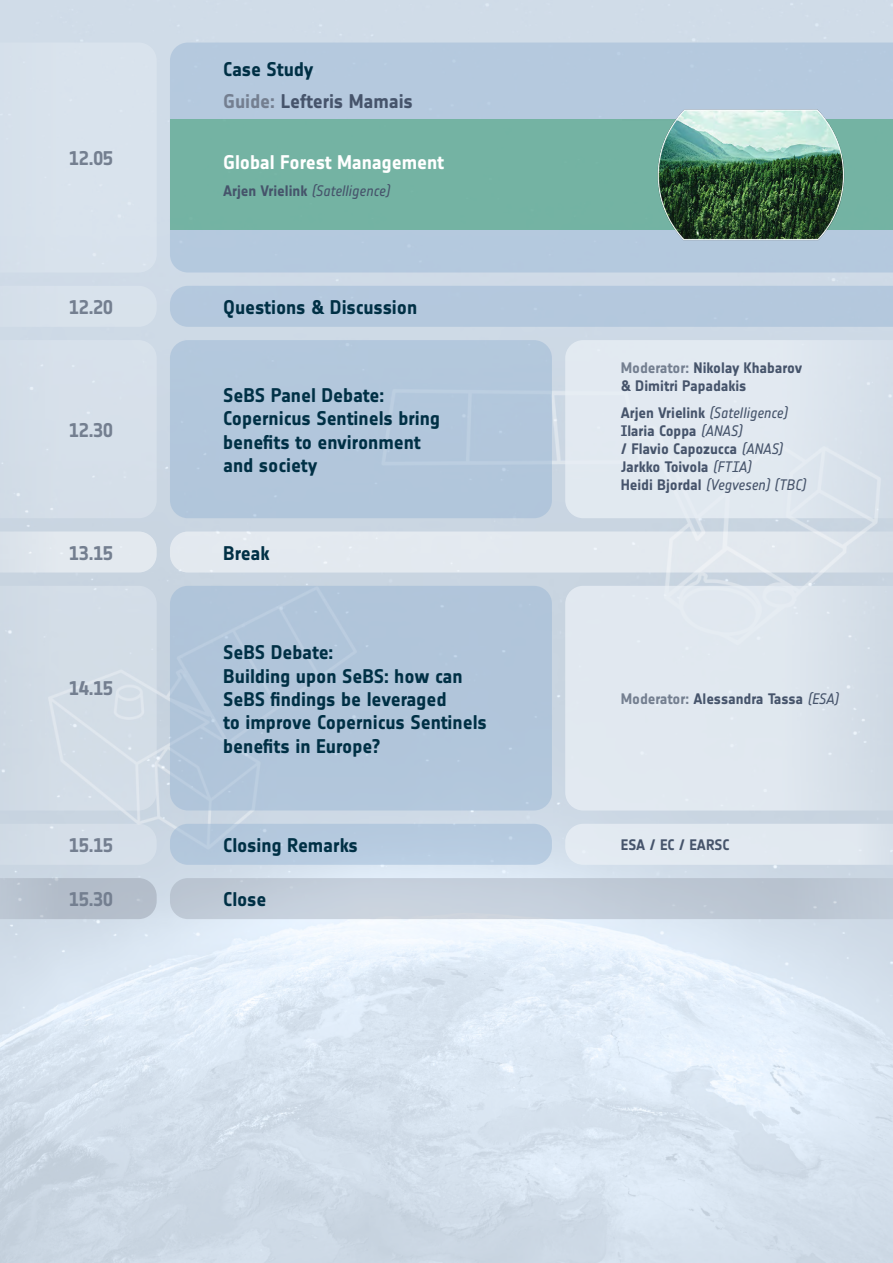
<style>
.page{position:relative;width:893px;height:1263px;background:#fff}
.page>*{position:absolute;margin:0;border:0;box-sizing:border-box;transform-origin:0 0}
.t1{font:700 19.5px/23.4px "Notes Esa";letter-spacing:-.005em;color:#003045}
.t2{font:700 19.5px "Notes Esa";color:#747f90}
.t3{font:700 19.5px/31.8px "Notes Esa";letter-spacing:-.005em;color:#46546b}
.t4{font:700 19.5px "Notes Esa";letter-spacing:-.005em;color:#fff}
.t5{font:700 15px/18px "Notes Esa";letter-spacing:-.005em;color:#46546b}
.t6{font:italic 15px "Notes Esa";letter-spacing:-.01em;color:#46546b}
.s1{color:#003045}
.s2{color:#747f90}
.s3{font-weight:700;font-style:normal}
.s4{font-weight:400;font-style:italic}
</style>
<div class="page">
<img style="left:0;top:0;width:893px;height:1263px">
<div style="left:0;top:586px;width:157px;height:224px;background:#d3dde6"></div>
<div style="left:170px;top:586px;width:382px;height:224px;background:#b1c5da;border-radius:18px"></div>
<svg style="left:565px;top:586px;width:328px;height:224px;background:#dde5ed"></svg>
<div style="left:0;top:824px;width:157px;height:41px;background:#d5dee9"></div>
<svg style="left:0;top:531px;width:157px;height:41px;background:#e0e6ed"></svg>
<div style="left:0;top:878px;width:157px;height:41px;background:#b4becb"></div>
<div style="left:170px;top:824px;width:382px;height:41px;background:#b5cadf;border-radius:18px"></div>
<svg style="left:170px;top:531px;width:723px;height:41px;background:#e1e8ee"></svg>
<svg style="left:170px;top:878px;width:723px;height:41px;background:#c1cbd8"></svg>
<div style="left:565px;top:824px;width:328px;height:41px;background:#e2e9f1"></div>
<div style="left:0;top:340px;width:157px;height:178px;background:#d6dfea"></div>
<div style="left:170px;top:340px;width:382px;height:178px;background:#b2c7dc;border-radius:18px"></div>
<svg style="left:565px;top:340px;width:328px;height:178px;background:#dfe7ef"></svg>
<div style="left:170px;top:43px;width:723px;height:229px;background:#b5c9de"></div>
<div style="left:170px;top:119px;width:723px;height:111px;background:#74b3a3"></div>
<img style="left:623px;top:104px;width:252px;height:141px">
<div style="left:0;top:43px;width:157px;height:229px;background:#d9e3ed"></div>
<div style="left:0;top:286px;width:157px;height:41px;background:#d8e2eb"></div>
<div style="left:170px;top:286px;width:723px;height:41px;background:#b4c8dd"></div>
<p class="t2" style="left:69px;top:147px;width:45px">12.05</p>
<p class="t3" style="left:223px;top:53px;width:191px"><span class="s1">Case Study<br></span><span class="s2">Guide:</span> Lefteris Mamais</p>
<p class="t4" style="left:223px;top:151px;width:222px">Global Forest Management</p>
<p class="t6" style="left:223px;top:182px;width:168px"><span class="s3">Arjen Vrielink</span> (Satelligence)</p>
<p class="t2" style="left:69px;top:296px;width:45px">12.20</p>
<p class="t1" style="left:223px;top:296px;width:196px">Questions &amp; Discussion</p>
<p class="t2" style="left:69px;top:419px;width:45px">12.30</p>
<p class="t2" style="left:69px;top:542px;width:45px">13.15</p>
<p class="t2" style="left:69px;top:677px;width:45px">14.15</p>
<p class="t2" style="left:69px;top:834px;width:45px">15.15</p>
<p class="t2" style="left:69px;top:888px;width:45px">15.30</p>
<p class="t1" style="left:223px;top:383px;width:219px">SeBS Panel Debate:<br>Copernicus Sentinels bring benefits to environment and society</p>
<p class="t1" style="left:223px;top:541px;width:48px">Break</p>
<p class="t1" style="left:223px;top:641px;width:265px">SeBS Debate:<br>Building upon SeBS: how can<br>SeBS findings be leveraged<br>to improve Copernicus Sentinels benefits in Europe?</p>
<p class="t1" style="left:223px;top:834px;width:136px">Closing Remarks</p>
<p class="t1" style="left:223px;top:888px;width:45px">Close</p>
<p class="t5" style="left:621px;top:358px;width:183px"><span class="s2">Moderator:</span> Nikolay Khabarov &amp; Dimitri Papadakis</p>
<p class="t5" style="left:621px;top:403px;width:186px">Arjen Vrielink <span class="s4">(Satelligence)<br></span>Ilaria Coppa <span class="s4">(ANAS)<br></span>/ Flavio Capozucca <span class="s4">(ANAS)<br></span>Jarkko Toivola <span class="s4">(FTIA)<br></span>Heidi Bjordal <span class="s4">(Vegvesen) (TBC)</span></p>
<p class="t5" style="left:621px;top:690px;width:219px"><span class="s2">Moderator:</span> Alessandra Tassa <span class="s4">(ESA)</span></p>
<p class="t5" style="left:621px;top:836px;width:110px">ESA / EC / EARSC</p>
</div>
